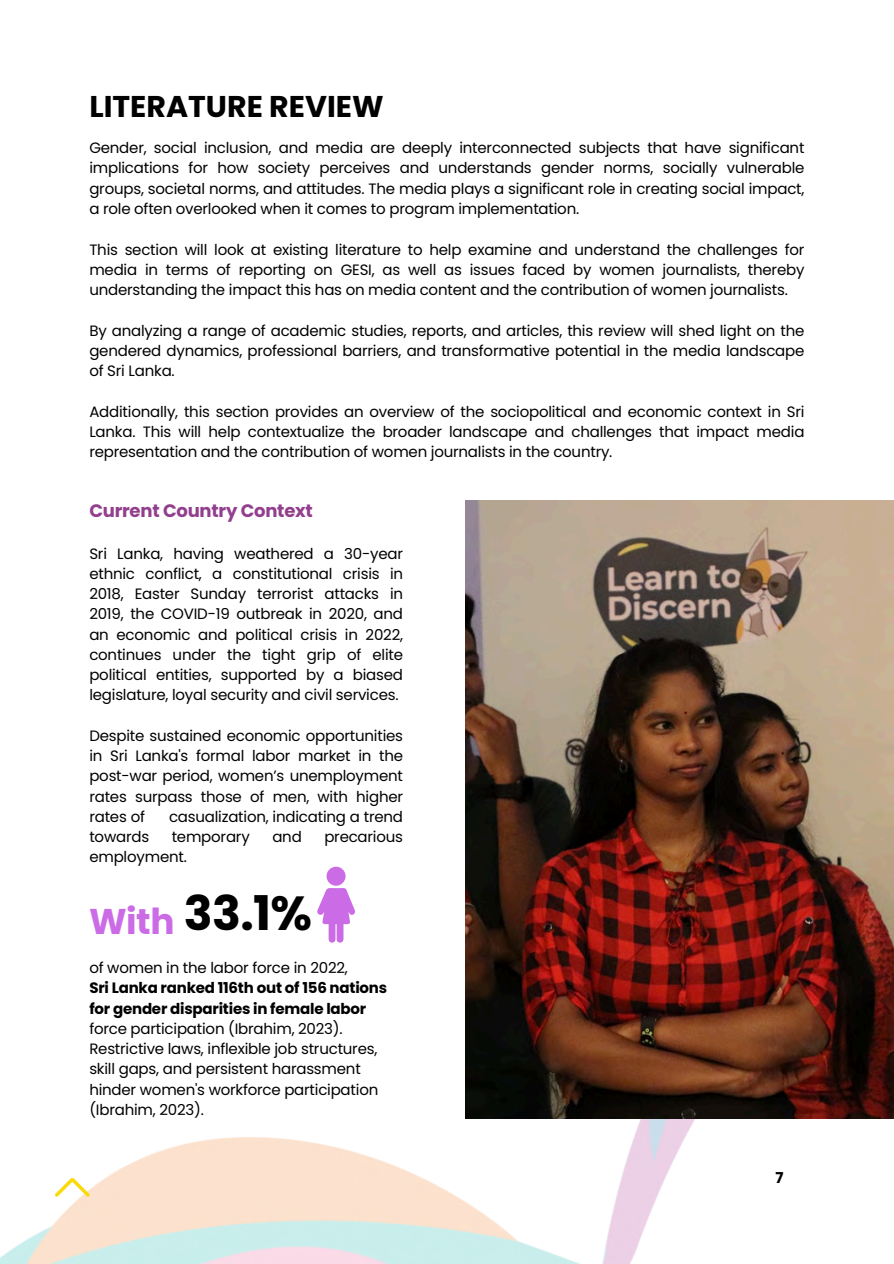
<style>
.page{position:relative;width:894px;height:1264px;background:#fff}
.page>*{position:absolute;margin:0;border:0;box-sizing:border-box;transform-origin:0 0}
.t1{font:700 47.7px "Poppins";color:#000}
.t2{font:700 35.7px "Poppins";color:#cb6ce6}
.t3{font:700 30px "Poppins";color:#000}
.t4{font:700 18px "Poppins";letter-spacing:-.015em;color:#923f8e}
.t5{font:15px/20.2px "Poppins";letter-spacing:-.015em;color:#000;text-align:justify}
.t6{font:700 15px "Poppins";color:#000}
.s1{font-weight:700}
</style>
<div class="page">
<img style="left:0;top:871px;width:893px;height:392px">
<svg style="left:317px;top:888px;width:38px;height:55px"></svg>
<div style="left:326px;top:866px;width:19px;height:19px;background:#cb6ce6;border-radius:50%"></div>
<img style="left:465px;top:500px;width:428px;height:618px">
<svg style="left:55px;top:1177px;width:35px;height:19px"></svg>
<p class="t3" style="left:89px;top:85px;width:296px">LITERATURE REVIEW</p>
<h3 class="t5" style="left:89px;top:138px;width:716px">Gender, social inclusion, and media are deeply interconnected subjects that have significant implications for how society perceives and understands gender norms, socially vulnerable groups, societal norms, and attitudes. The media plays a significant role in creating social impact, a role often overlooked when it comes to program implementation.</h3>
<p class="t5" style="left:89px;top:239px;width:716px">This section will look at existing literature to help examine and understand the challenges for media in terms of reporting on GESI, as well as issues faced by women journalists, thereby understanding the impact this has on media content and the contribution of women journalists.</p>
<p class="t5" style="left:89px;top:320px;width:716px">By analyzing a range of academic studies, reports, and articles, this review will shed light on the gendered dynamics, professional barriers, and transformative potential in the media landscape of Sri Lanka.</p>
<p class="t5" style="left:89px;top:401px;width:716px">Additionally, this section provides an overview of the sociopolitical and economic context in Sri Lanka. This will help contextualize the broader landscape and challenges that impact media representation and the contribution of women journalists in the country.</p>
<p class="t4" style="left:89px;top:498px;width:225px">Current Country Context</p>
<p class="t5" style="left:89px;top:543px;width:315px">Sri Lanka, having weathered a 30-year ethnic conflict, a constitutional crisis in 2018, Easter Sunday terrorist attacks in 2019, the COVID-19 outbreak in 2020, and an economic and political crisis in 2022, continues under the tight grip of elite political entities, supported by a biased legislature, loyal security and civil services.</p>
<p class="t5" style="left:89px;top:725px;width:315px">Despite sustained economic opportunities in Sri Lanka's formal labor market in the post-war period, women’s unemployment rates surpass those of men, with higher rates of</p>
<p class="t5" style="left:169px;top:806px;width:235px">casualization, indicating a trend</p>
<p class="t5" style="left:89px;top:826px;width:61px">towards</p>
<p class="t5" style="left:172px;top:826px;width:80px">temporary</p>
<p class="t5" style="left:272px;top:826px;width:31px">and</p>
<p class="t5" style="left:324px;top:826px;width:80px">precarious</p>
<p class="t5" style="left:89px;top:847px;width:99px">employment.</p>
<p class="t2" style="left:89px;top:896px;width:87px">With</p>
<h1 class="t1" style="left:184px;top:880px;width:130px">33.1%</h1>
<p class="t5" style="left:89px;top:957px;width:260px">of women in the labor force in 2022,</p>
<h2 class="t5" style="left:89px;top:977px;width:299px;text-align:left"><span class="s1">Sri Lanka ranked 116th out of 156 nations for gender disparities in female labor </span>force participation (Ibrahim, 2023).<br>Restrictive laws, inflexible job structures, skill gaps, and persistent harassment hinder women's workforce participation (Ibrahim, 2023).</h2>
<h4 class="t6" style="left:775px;top:1167px;width:10px">7</h4>
</div>
